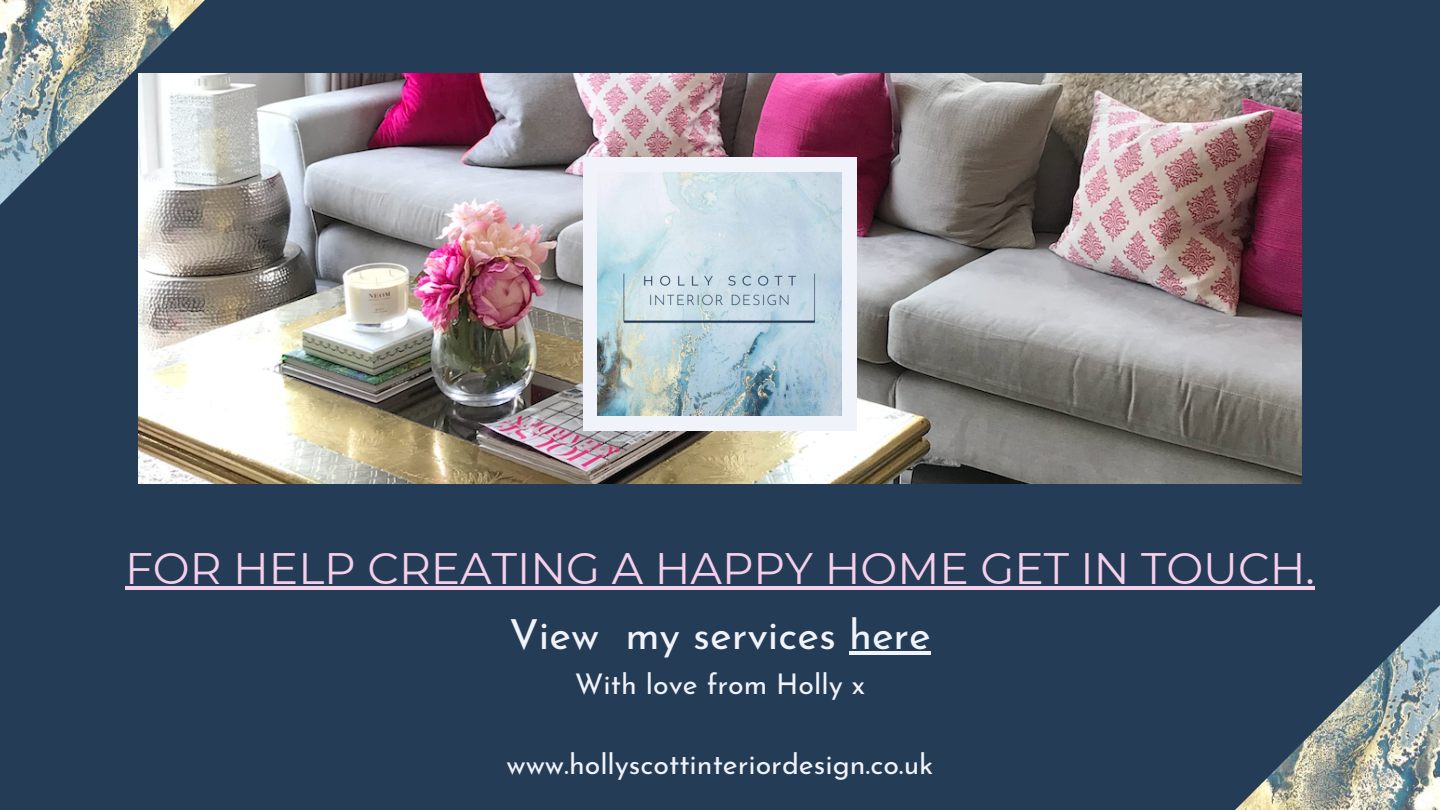
<style>
.page{position:relative;width:1440px;height:810px;background:#243c56}
.page>*{position:absolute;margin:0;border:0;box-sizing:border-box;transform-origin:0 0}
.t1{font:44px "Montserrat";color:#f6cfeb}
.t2{font:41.5px "Josefin Sans";color:#f0f3fa}
.t3{font:28.5px "Josefin Sans";color:#f0f3fa}
</style>
<div class="page">
<img style="left:139px;top:74px;width:1162px;height:409px">
<hr style="left:125px;top:586px;width:1190px;height:4px;background:#f6cfeb">
<hr style="left:849px;top:651px;width:82px;height:4px;background:#f0f3fa">
<img style="left:0;top:0;width:205px;height:205px">
<img style="left:1235px;top:605px;width:205px;height:205px">
<div style="left:584px;top:158px;width:273px;height:273px;background:#f0f3fa"></div>
<img style="left:598px;top:172px;width:244px;height:244px">
<p class="t1" style="left:125px;top:541px;width:1191px">FOR HELP CREATING A HAPPY HOME GET IN TOUCH.</p>
<p class="t2" style="left:509px;top:617px;width:423px">View my services here</p>
<p class="t3" style="left:575px;top:673px;width:292px">With love from Holly x</p>
<p class="t3" style="left:506px;top:752px;width:429px">www.hollyscottinteriordesign.co.uk</p>
</div>
